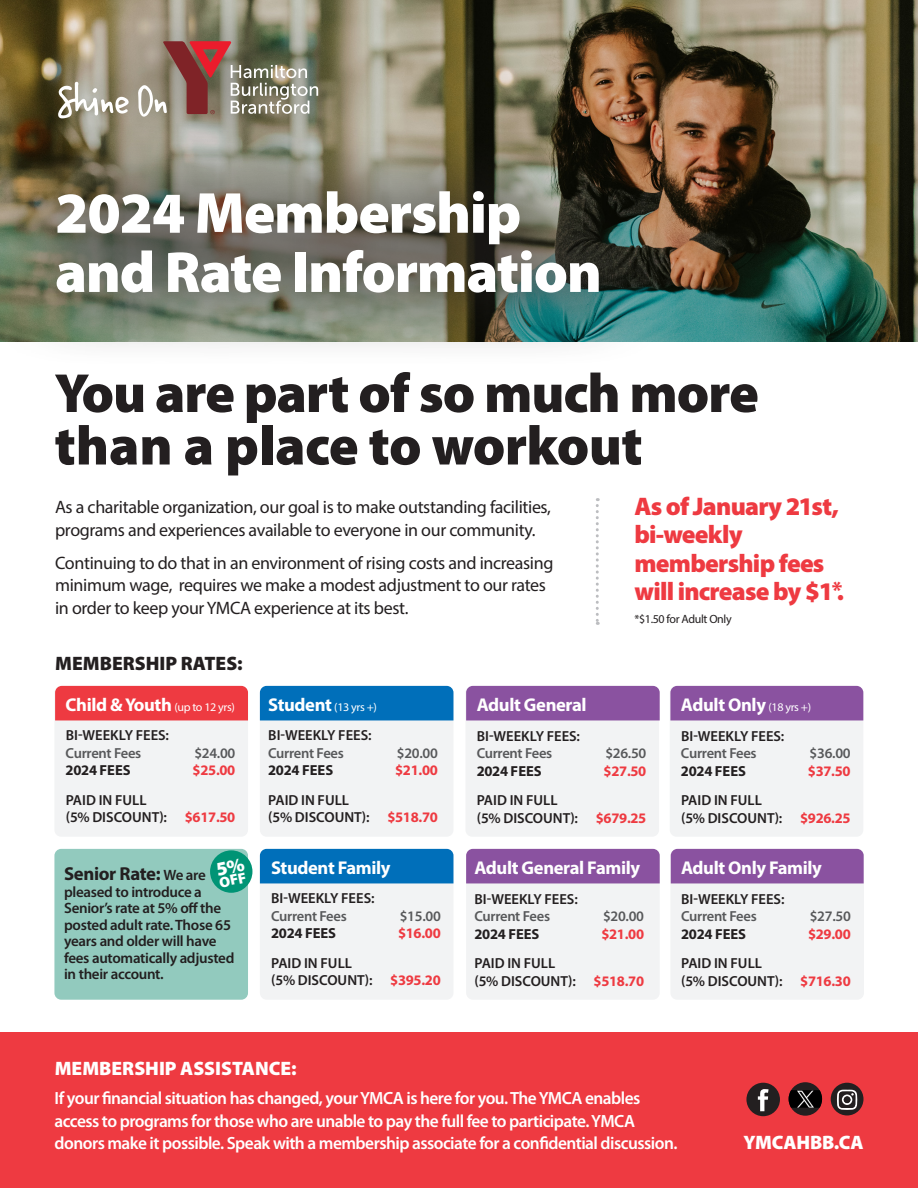
<style>
.page{position:relative;width:918px;height:1188px;background:#fff}
.page>*{position:absolute;margin:0;border:0;box-sizing:border-box;transform-origin:0 0}
.t1{font:900 58.35px/59.2px "Myriad Pro";letter-spacing:-.02em;color:#fff}
.t2{font:900 55.5px/52.5px "Myriad Pro";letter-spacing:-.02em;color:#231f20}
.t3{font:900 25.5px/28.5px "Myriad Pro";letter-spacing:-.03em;color:#ee3a41}
.t4{font:900 19.5px "Myriad Pro";color:#fff}
.t5{font:900 19.5px "Myriad Pro";color:#231f20}
.t6{font:700 18.75px "Myriad Pro";letter-spacing:-.02em;color:#231f20}
.t7{font:700 18.6px "Myriad Pro";letter-spacing:-.02em;color:#fff}
.t8{font:18px/22.5px "Myriad Pro";letter-spacing:-.02em;color:#231f20}
.t9{font:600 17.7px/22.5px "Myriad Pro";letter-spacing:-.03em;color:#fff}
.t10{font:600 15px/16.5px "Myriad Pro";letter-spacing:-.02em;color:#231f20}
.t11{font:600 14.55px/17.5px "Myriad Pro";color:#231f20}
.t12{font:600 14.55px "Myriad Pro";letter-spacing:-.02em;color:#57585a}
.t13{font:700 14.55px "Myriad Pro";letter-spacing:-.01em;color:#231f20}
.t14{font:700 14.55px "Myriad Pro";letter-spacing:-.02em;color:#ee3a41}
.t15{font:12px "Myriad Pro";letter-spacing:-.03em;color:#231f20}
.t16{font:11.7px "Myriad Pro";color:#fff}
.s1{font-size:22.5px}
.s2{font-weight:400;font-size:11.7px}
.s3{font-weight:700;color:#ee3a41}
.s4{font-weight:600;font-size:15px}
.s5{font-weight:700;font-size:18.6px}
</style>
<div class="page">
<img style="left:391px;top:0;width:527px;height:341px">
<div style="left:670px;top:849px;width:194px;height:151px;background:#f2f3f4;border-radius:7px"></div>
<div style="left:670px;top:686px;width:193px;height:151px;background:#f2f3f4;border-radius:7px"></div>
<div style="left:466px;top:849px;width:194px;height:151px;background:#f2f3f4;border-radius:7px"></div>
<div style="left:465px;top:686px;width:194px;height:151px;background:#f2f3f4;border-radius:7px"></div>
<div style="left:260px;top:849px;width:193px;height:151px;background:#f2f3f4;border-radius:7px"></div>
<div style="left:260px;top:686px;width:193px;height:151px;background:#f2f3f4;border-radius:7px"></div>
<div style="left:0;top:1032px;width:918px;height:156px;background:#ee3a41"></div>
<div style="left:54px;top:686px;width:194px;height:151px;background:#f2f3f4;border-radius:7px"></div>
<div style="left:54px;top:849px;width:194px;height:151px;background:#92cabe;border-radius:7px"></div>
<div style="left:55px;top:686px;width:193px;height:34px;background:#ee3a41"></div>
<div style="left:466px;top:686px;width:194px;height:34px;background:#8a52a0"></div>
<div style="left:466px;top:849px;width:194px;height:34px;background:#8a52a0"></div>
<div style="left:670px;top:686px;width:193px;height:34px;background:#8a52a0"></div>
<div style="left:671px;top:849px;width:193px;height:34px;background:#8a52a0"></div>
<div style="left:260px;top:686px;width:193px;height:34px;background:#006fba"></div>
<div style="left:260px;top:849px;width:193px;height:34px;background:#006fba"></div>
<svg style="left:596px;top:498px;width:3px;height:127px"></svg>
<div style="left:0;top:0;width:391px;height:194px;background:#231f20;opacity:.75"></div>
<svg style="left:58px;top:41px;width:260px;height:77px;background:#948372"></svg>
<div style="left:746px;top:1083px;width:34px;height:33px;background:#231f20;border-radius:50%"></div>
<svg style="left:758px;top:1089px;width:11px;height:22px"></svg>
<div style="left:831px;top:1083px;width:32px;height:32px;background:#231f20;border-radius:50%"></div>
<svg style="left:837px;top:1090px;width:20px;height:20px"></svg>
<div style="left:844px;top:1096px;width:7px;height:7px;background:#231f20;border-radius:50%"></div>
<div style="left:789px;top:1082px;width:33px;height:33px;background:#231f20;border-radius:50%"></div>
<img style="left:789px;top:1090px;width:33px;height:18px">
<div style="left:0;top:118px;width:672px;height:250px;background:#231f20;opacity:.75"></div>
<div style="left:210px;top:850px;width:42px;height:43px;background:#009475;border-radius:50%"></div>
<p class="t1" style="left:55px;top:184px;width:548px">2024 Membership and Rate Information</p>
<p class="t2" style="left:55px;top:368px;width:706px">You are part of so much more than a place to workout</p>
<p class="t8" style="left:55px;top:496px;width:497px">As a charitable organization, our goal is to make outstanding facilities, programs and experiences available to everyone in our community.</p>
<p class="t8" style="left:55px;top:551px;width:500px">Continuing to do that in an environment of rising costs and increasing minimum wage, requires we make a modest adjustment to our rates in order to keep your YMCA experience at its best.</p>
<p class="t5" style="left:55px;top:652px;width:189px">MEMBERSHIP RATES:</p>
<p class="t3" style="left:634px;top:492px;width:211px">As of January 21st, bi-weekly membership fees will increase by $1<span class="s1">*</span>.</p>
<p class="t15" style="left:634px;top:611px;width:99px">*$1.50 for Adult Only</p>
<p class="t7" style="left:66px;top:693px;width:171px">Child &amp; Youth <span class="s2">(up to 12 yrs)</span></p>
<p class="t11" style="left:66px;top:726px;width:105px">BI-WEEKLY FEES:</p>
<p class="t12" style="left:66px;top:744px;width:77px">Current Fees</p>
<p class="t12" style="left:194px;top:744px;width:43px">$24.00</p>
<p class="t13" style="left:66px;top:761px;width:67px">2024 FEES</p>
<p class="t14" style="left:193px;top:761px;width:44px">$25.00</p>
<p class="t11" style="left:66px;top:791px;width:171px">PAID IN FULL<br>(5% DISCOUNT): <span class="s3">$617.50</span></p>
<p class="t6" style="left:64px;top:862px;width:143px">Senior Rate: <span class="s4">We are</span></p>
<p class="t10" style="left:64px;top:883px;width:172px">pleased to introduce a<br>Senior’s rate at 5% off the posted adult rate. Those 65 years and older will have fees automatically adjusted in their account.</p>
<p class="t16" style="left:268px;top:700px;width:110px"><span class="s5">Student</span> (13 yrs +)</p>
<p class="t11" style="left:268px;top:726px;width:105px">BI-WEEKLY FEES:</p>
<p class="t12" style="left:268px;top:744px;width:77px">Current Fees</p>
<p class="t12" style="left:397px;top:744px;width:43px">$20.00</p>
<p class="t13" style="left:268px;top:761px;width:67px">2024 FEES</p>
<p class="t14" style="left:395px;top:761px;width:44px">$21.00</p>
<p class="t11" style="left:268px;top:791px;width:171px">PAID IN FULL<br>(5% DISCOUNT): <span class="s3">$518.70</span></p>
<p class="t7" style="left:271px;top:856px;width:121px">Student Family</p>
<p class="t11" style="left:271px;top:889px;width:105px">BI-WEEKLY FEES:</p>
<p class="t12" style="left:271px;top:907px;width:77px">Current Fees</p>
<p class="t12" style="left:400px;top:907px;width:43px">$15.00</p>
<p class="t13" style="left:271px;top:924px;width:67px">2024 FEES</p>
<p class="t14" style="left:398px;top:924px;width:44px">$16.00</p>
<p class="t11" style="left:271px;top:954px;width:171px">PAID IN FULL<br>(5% DISCOUNT): <span class="s3">$395.20</span></p>
<p class="t7" style="left:477px;top:693px;width:111px">Adult General</p>
<p class="t11" style="left:477px;top:727px;width:105px">BI-WEEKLY FEES:</p>
<p class="t12" style="left:477px;top:744px;width:77px">Current Fees</p>
<p class="t12" style="left:605px;top:744px;width:43px">$26.50</p>
<p class="t13" style="left:477px;top:761px;width:67px">2024 FEES</p>
<p class="t14" style="left:604px;top:761px;width:44px">$27.50</p>
<p class="t11" style="left:477px;top:791px;width:171px">PAID IN FULL<br>(5% DISCOUNT): <span class="s3">$679.25</span></p>
<p class="t7" style="left:474px;top:856px;width:167px">Adult General Family</p>
<p class="t11" style="left:475px;top:890px;width:105px">BI-WEEKLY FEES:</p>
<p class="t12" style="left:474px;top:907px;width:77px">Current Fees</p>
<p class="t12" style="left:603px;top:907px;width:43px">$20.00</p>
<p class="t13" style="left:474px;top:924px;width:67px">2024 FEES</p>
<p class="t14" style="left:601px;top:924px;width:44px">$21.00</p>
<p class="t11" style="left:475px;top:954px;width:171px">PAID IN FULL<br>(5% DISCOUNT): <span class="s3">$518.70</span></p>
<p class="t7" style="left:681px;top:693px;width:132px">Adult Only <span class="s2">(18 yrs +)</span></p>
<p class="t11" style="left:681px;top:727px;width:105px">BI-WEEKLY FEES:</p>
<p class="t12" style="left:681px;top:744px;width:77px">Current Fees</p>
<p class="t12" style="left:810px;top:744px;width:43px">$36.00</p>
<p class="t13" style="left:681px;top:761px;width:67px">2024 FEES</p>
<p class="t14" style="left:808px;top:761px;width:44px">$37.50</p>
<p class="t11" style="left:681px;top:791px;width:171px">PAID IN FULL<br>(5% DISCOUNT): <span class="s3">$926.25</span></p>
<p class="t7" style="left:681px;top:856px;width:142px">Adult Only Family</p>
<p class="t11" style="left:681px;top:890px;width:105px">BI-WEEKLY FEES:</p>
<p class="t12" style="left:681px;top:907px;width:77px">Current Fees</p>
<p class="t12" style="left:810px;top:907px;width:43px">$27.50</p>
<p class="t13" style="left:681px;top:924px;width:67px">2024 FEES</p>
<p class="t14" style="left:808px;top:924px;width:44px">$29.00</p>
<p class="t11" style="left:681px;top:954px;width:171px">PAID IN FULL<br>(5% DISCOUNT): <span class="s3">$716.30</span></p>
<p class="t4" style="left:55px;top:1057px;width:243px">MEMBERSHIP ASSISTANCE:</p>
<p class="t9" style="left:55px;top:1086px;width:624px">If your financial situation has changed, your YMCA is here for you. The YMCA enables access to programs for those who are unable to pay the full fee to participate. YMCA donors make it possible. Speak with a membership associate for a confidential discussion.</p>
<p class="t4" style="left:743px;top:1131px;width:122px">YMCAHBB.CA</p>
</div>
